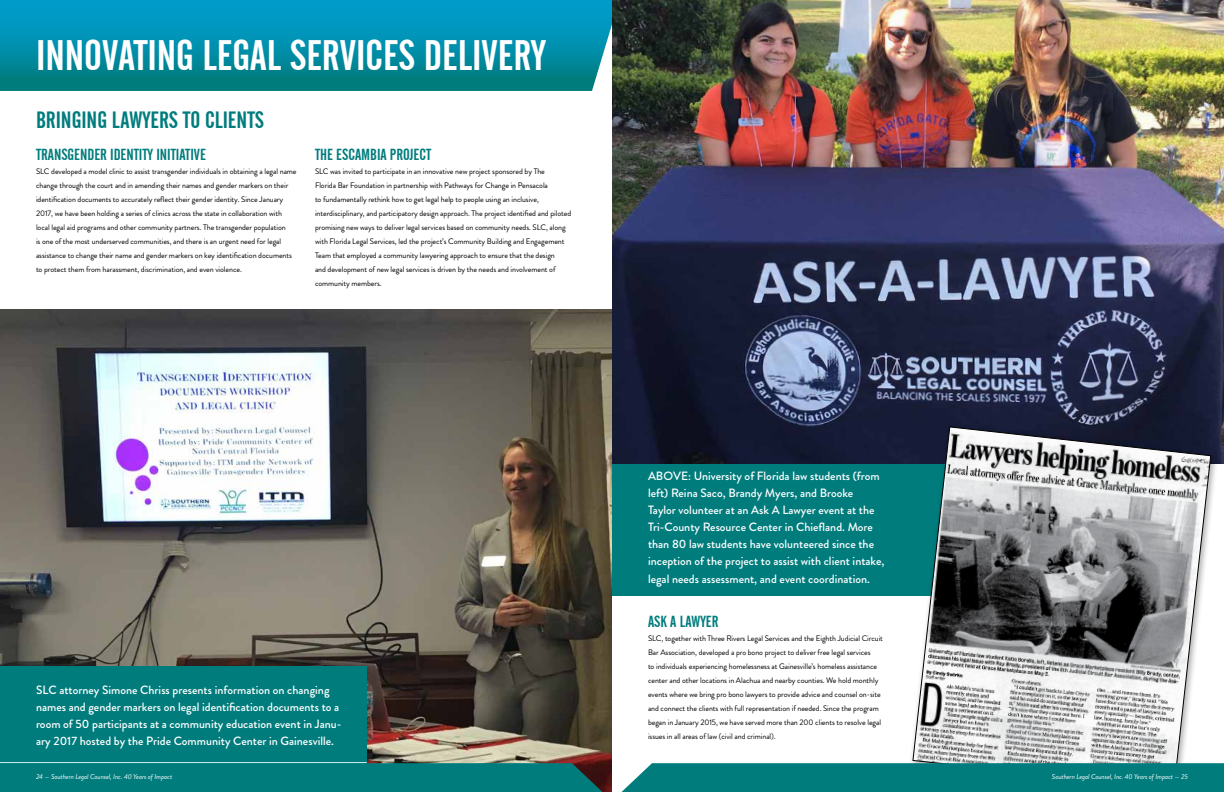
<style>
.page{position:relative;width:1224px;height:792px;background:#fff}
.page>*{position:absolute;margin:0;border:0;box-sizing:border-box;transform-origin:0 0}
.t1{font:42.5px "Alternate Gothic No 2 BT";color:#fff}
.t2{font:23.5px "Alternate Gothic No 2 BT";color:#007c7d}
.t3{font:16px "Alternate Gothic No 2 BT";color:#007c7d}
.t4{font:500 12px/17px "Brandon Grotesque";color:#fff}
.t5{font:8px/14px "Brandon Grotesque";letter-spacing:-.01em;color:#000}
.t6{font:italic 7px "Brandon Grotesque";letter-spacing:-.01em;color:#fff}
</style>
<div class="page">
<svg style="left:0;top:0;width:612px;height:91px;background:#038fa9"></svg>
<img style="left:0;top:310px;width:612px;height:453px">
<div style="left:0;top:666px;width:367px;height:103px;background:#007c7d"></div>
<div style="left:612px;top:461px;width:399px;height:135px;background:#007c7d"></div>
<img style="left:612px;top:0;width:612px;height:464px">
<div style="left:909px;top:423px;width:310px;height:345px;background:#000;opacity:.3"></div>
<svg style="left:912px;top:426px;width:299px;height:337px"></svg>
<hr style="left:0;top:762px;width:367px;height:1px;background:#fff">
<svg style="left:0;top:763px;width:1224px;height:29px;background:#077c7d"></svg>
<h1 class="t1" style="left:36px;top:31px;width:512px">INNOVATING LEGAL SERVICES DELIVERY</h1>
<h2 class="t2" style="left:36px;top:107px;width:230px">BRINGING LAWYERS TO CLIENTS</h2>
<h3 class="t3" style="left:36px;top:146px;width:171px">TRANSGENDER IDENTITY INITIATIVE</h3>
<p class="t5" style="left:36px;top:164px;width:262px">SLC developed a model clinic to assist transgender individuals in obtaining a legal name change through the court and in amending their names and gender markers on their identification documents to accurately reflect their gender identity. Since January 2017, we have been holding a series of clinics across the state in collaboration with local legal aid programs and other community partners. The transgender population<br>is one of the most underserved communities, and there is an urgent need for legal assistance to change their name and gender markers on key identification documents to protect them from harassment, discrimination, and even violence.</p>
<h3 class="t3" style="left:315px;top:146px;width:118px">THE ESCAMBIA PROJECT</h3>
<p class="t5" style="left:315px;top:164px;width:258px">SLC was invited to participate in an innovative new project sponsored by The<br>Florida Bar Foundation in partnership with Pathways for Change in Pensacola<br>to fundamentally rethink how to get legal help to people using an inclusive, interdisciplinary, and participatory design approach. The project identified and piloted promising new ways to deliver legal services based on community needs. SLC, along with Florida Legal Services, led the project’s Community Building and Engagement Team that employed a community lawyering approach to ensure that the design<br>and development of new legal services is driven by the needs and involvement of community members.</p>
<p class="t4" style="left:36px;top:682px;width:307px">SLC attorney Simone Chriss presents information on changing names and gender markers on legal identification documents to a room of 50 participants at a community education event in Janu&shy;ary 2017 hosted by the Pride Community Center in Gainesville.</p>
<p class="t4" style="left:648px;top:468px;width:238px">ABOVE: University of Florida law students (from left) Reina Saco, Brandy Myers, and Brooke<br>Taylor volunteer at an Ask A Lawyer event at the Tri-County Resource Center in Chiefland. More than 80 law students have volunteered since the inception of the project to assist with client intake, legal needs assessment, and event coordination.</p>
<h3 class="t3" style="left:648px;top:613px;width:72px">ASK A LAWYER</h3>
<p class="t5" style="left:648px;top:632px;width:237px">SLC, together with Three Rivers Legal Services and the Eighth Judicial Circuit Bar Association, developed a pro bono project to deliver free legal services<br>to individuals experiencing homelessness at Gainesville’s homeless assistance center and other locations in Alachua and nearby counties. We hold monthly events where we bring pro bono lawyers to provide advice and counsel on-site and connect the clients with full representation if needed. Since the program began in January 2015, we have served more than 200 clients to resolve legal issues in all areas of law (civil and criminal).</p>
<p class="t6" style="left:36px;top:772px;width:138px">24 — Southern Legal Counsel, Inc. 40 Years of Impact</p>
<p class="t6" style="left:1052px;top:772px;width:138px">Southern Legal Counsel, Inc. 40 Years of Impact — 25</p>
</div>
